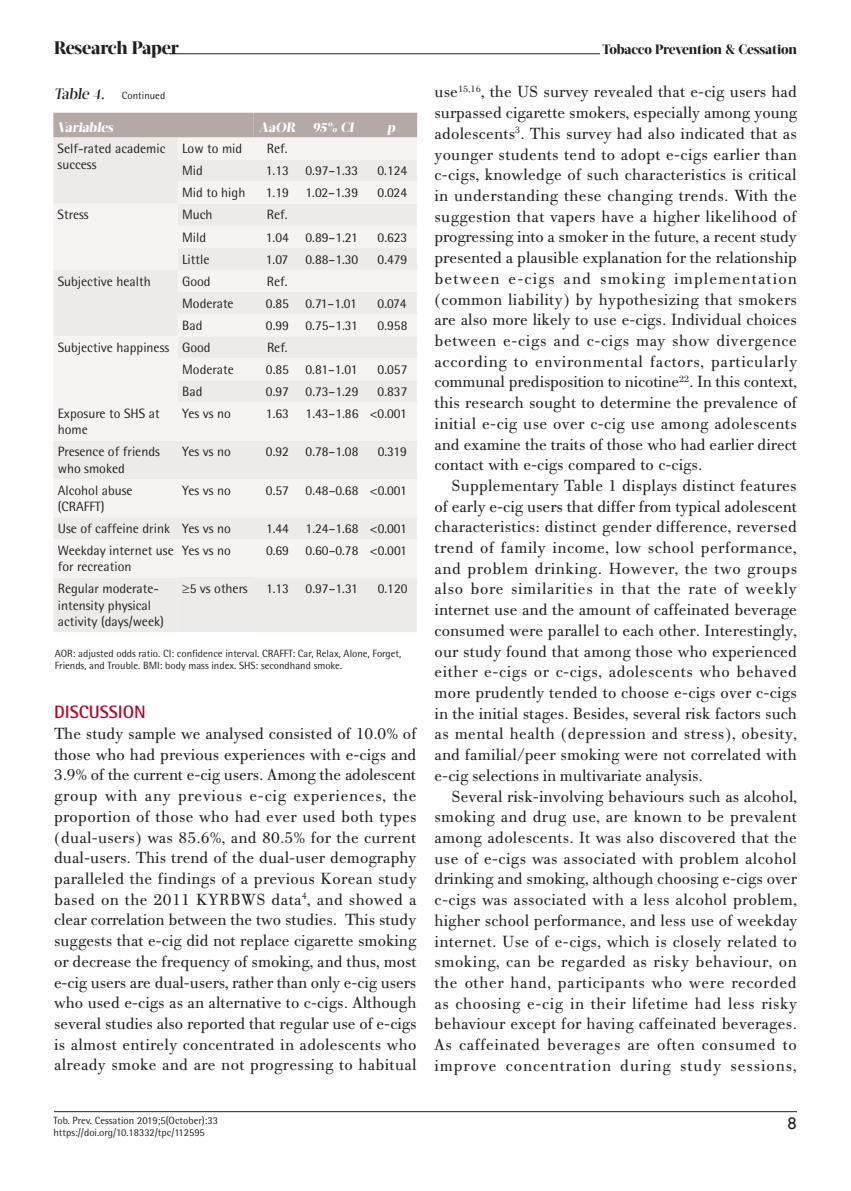
<style>
.page{position:relative;width:851px;height:1191px;background:#fff}
.page>*{position:absolute;margin:0;border:0;box-sizing:border-box;transform-origin:0 0}
.t1{font:800 18px "Acta Display W04";letter-spacing:-.01em;color:#231f20}
.t2{font:700 18px "Rotis Semi Sans Hel";color:#b0092c}
.t3{font:18px "Tw Cen";color:#231f20}
.t4{font:17.25px/20.7px "PF Bodoni Text";letter-spacing:.01em;color:#231f20;text-align:justify}
.t5{font:13.5px/16.2px "Rotis Semi Sans Hel";color:#231f20}
.t6{font:800 13.5px "Acta Display W04";letter-spacing:-.01em;color:#231f20}
.t7{font:800 13.5px "Acta Display W04";color:#fff}
.t8{font:10.5px/12.6px "Rotis Semi Sans Hel";color:#231f20}
.s1{font-family:"Acta Display W04";font-weight:500;font-size:15px}
</style>
<div class="page">
<hr style="left:169px;top:53px;width:431px;height:1px;background:#231f20">
<hr style="left:54px;top:1111px;width:742px;height:1px;background:#231f20">
<div style="left:53px;top:113px;width:364px;height:24px;background:#b5a9a5"></div>
<div style="left:53px;top:577px;width:125px;height:55px;background:#ecebe9"></div>
<svg style="left:53px;top:137px;width:364px;height:440px;fill:#f5f4f3"></svg>
<div style="left:178px;top:577px;width:75px;height:55px;background:#ecebe9"></div>
<div style="left:253px;top:577px;width:164px;height:55px;background:#ecebe9"></div>
<p class="t1" style="left:54px;top:36px;width:126px">Research Paper</p>
<p class="t6" style="left:602px;top:41px;width:196px">Tobacco Prevention &amp; Cessation</p>
<p class="t8" style="left:54px;top:89px;width:113px"><span class="s1">Table 4.</span> Continued</p>
<p class="t7" style="left:58px;top:119px;width:59px">Variables</p>
<p class="t7" style="left:259px;top:119px;width:99px">AaOR 95% CI</p>
<p class="t7" style="left:387px;top:119px;width:12px">p</p>
<p class="t5" style="left:58px;top:140px;width:109px">Self-rated academic success</p>
<p class="t5" style="left:182px;top:140px;width:62px">Low to mid</p>
<p class="t5" style="left:267px;top:140px;width:22px">Ref.</p>
<p class="t5" style="left:182px;top:162px;width:22px">Mid</p>
<p class="t5" style="left:266px;top:162px;width:94px">1.13 0.97–1.33</p>
<p class="t5" style="left:377px;top:162px;width:31px">0.124</p>
<p class="t5" style="left:182px;top:185px;width:65px">Mid to high</p>
<p class="t5" style="left:266px;top:185px;width:94px">1.19 1.02–1.39</p>
<p class="t5" style="left:377px;top:185px;width:31px">0.024</p>
<p class="t5" style="left:58px;top:207px;width:32px">Stress</p>
<p class="t5" style="left:182px;top:207px;width:32px">Much</p>
<p class="t5" style="left:267px;top:207px;width:22px">Ref.</p>
<p class="t5" style="left:182px;top:229px;width:26px">Mild</p>
<p class="t5" style="left:266px;top:229px;width:93px">1.04 0.89–1.21</p>
<p class="t5" style="left:377px;top:229px;width:31px">0.623</p>
<p class="t5" style="left:182px;top:251px;width:29px">Little</p>
<p class="t5" style="left:266px;top:251px;width:24px">1.07</p>
<p class="t5" style="left:305px;top:251px;width:54px">0.88–1.30</p>
<p class="t5" style="left:377px;top:251px;width:31px">0.479</p>
<p class="t5" style="left:58px;top:273px;width:95px">Subjective health</p>
<p class="t5" style="left:182px;top:273px;width:30px">Good</p>
<p class="t5" style="left:267px;top:273px;width:22px">Ref.</p>
<p class="t5" style="left:182px;top:295px;width:53px">Moderate</p>
<p class="t5" style="left:266px;top:295px;width:92px">0.85 0.71–1.01</p>
<p class="t5" style="left:377px;top:295px;width:31px">0.074</p>
<p class="t5" style="left:182px;top:317px;width:22px">Bad</p>
<p class="t5" style="left:266px;top:317px;width:93px">0.99 0.75–1.31</p>
<p class="t5" style="left:377px;top:317px;width:31px">0.958</p>
<p class="t5" style="left:58px;top:339px;width:154px">Subjective happiness Good</p>
<p class="t5" style="left:267px;top:339px;width:22px">Ref.</p>
<p class="t5" style="left:182px;top:361px;width:53px">Moderate</p>
<p class="t5" style="left:266px;top:361px;width:93px">0.85 0.81–1.01</p>
<p class="t5" style="left:377px;top:361px;width:31px">0.057</p>
<p class="t5" style="left:182px;top:383px;width:22px">Bad</p>
<p class="t5" style="left:266px;top:383px;width:94px">0.97 0.73–1.29</p>
<p class="t5" style="left:377px;top:383px;width:31px">0.837</p>
<p class="t5" style="left:58px;top:405px;width:103px">Exposure to SHS at home</p>
<p class="t5" style="left:182px;top:405px;width:50px">Yes vs no</p>
<p class="t5" style="left:266px;top:405px;width:142px">1.63 1.43–1.86 &lt;0.001</p>
<p class="t5" style="left:58px;top:444px;width:104px">Presence of friends who smoked</p>
<p class="t5" style="left:182px;top:444px;width:50px">Yes vs no</p>
<p class="t5" style="left:266px;top:444px;width:94px">0.92 0.78–1.08</p>
<p class="t5" style="left:377px;top:444px;width:31px">0.319</p>
<p class="t5" style="left:58px;top:482px;width:76px">Alcohol abuse (CRAFFT)</p>
<p class="t5" style="left:182px;top:482px;width:50px">Yes vs no</p>
<p class="t5" style="left:266px;top:482px;width:142px">0.57 0.48–0.68 &lt;0.001</p>
<p class="t5" style="left:58px;top:520px;width:175px">Use of caffeine drink Yes vs no</p>
<p class="t5" style="left:266px;top:520px;width:142px">1.44 1.24–1.68 &lt;0.001</p>
<p class="t5" style="left:58px;top:542px;width:117px">Weekday internet use for recreation</p>
<p class="t5" style="left:182px;top:542px;width:50px">Yes vs no</p>
<p class="t5" style="left:266px;top:542px;width:142px">0.69 0.60–0.78 &lt;0.001</p>
<p class="t5" style="left:58px;top:580px;width:107px">Regular moderate&shy;intensity physical activity (days/week)</p>
<p class="t5" style="left:182px;top:580px;width:67px">≥5 vs others</p>
<p class="t5" style="left:266px;top:580px;width:93px">1.13 0.97–1.31</p>
<p class="t5" style="left:377px;top:580px;width:31px">0.120</p>
<p class="t8" style="left:55px;top:646px;width:348px">AOR: adjusted odds ratio. CI: confidence interval. CRAFFT: Car, Relax, Alone, Forget,<br>Friends, and Trouble. BMI: body mass index. SHS: secondhand smoke.</p>
<p class="t2" style="left:54px;top:701px;width:93px">DISCUSSION</p>
<p class="t4" style="left:54px;top:723px;width:364px">The study sample we analysed consisted of 10.0% of those who had previous experiences with e-cigs and 3.9% of the current e-cig users. Among the adolescent group with any previous e-cig experiences, the proportion of those who had ever used both types (dual-users) was 85.6%, and 80.5% for the current dual-users. This trend of the dual-user demography paralleled the findings of a previous Korean study based on the 2011 KYRBWS data<sup>4</sup>, and showed a clear correlation between the two studies. This study suggests that e-cig did not replace cigarette smoking or decrease the frequency of smoking, and thus, most e-cig users are dual-users, rather than only e-cig users who used e-cigs as an alternative to c-cigs. Although several studies also reported that regular use of e-cigs is almost entirely concentrated in adolescents who already smoke and are not progressing to habitual</p>
<p class="t8" style="left:53px;top:1113px;width:166px">Tob. Prev. Cessation 2019;5(October):33 https://doi.org/10.18332/tpc/112595</p>
<p class="t4" style="left:434px;top:82px;width:364px">use<sup>15,16</sup>, the US survey revealed that e-cig users had surpassed cigarette smokers, especially among young adolescents<sup>3</sup>. This survey had also indicated that as younger students tend to adopt e-cigs earlier than c-cigs, knowledge of such characteristics is critical in understanding these changing trends. With the suggestion that vapers have a higher likelihood of progressing into a smoker in the future, a recent study presented a plausible explanation for the relationship between e-cigs and smoking implementation (common liability) by hypothesizing that smokers are also more likely to use e-cigs. Individual choices between e-cigs and c-cigs may show divergence according to environmental factors, particularly communal predisposition to nicotine<sup>22</sup>. In this context, this research sought to determine the prevalence of initial e-cig use over c-cig use among adolescents and examine the traits of those who had earlier direct contact with e-cigs compared to c-cigs.</p>
<p class="t4" style="left:434px;top:475px;width:364px;text-indent:17px">Supplementary Table 1 displays distinct features of early e-cig users that differ from typical adolescent characteristics: distinct gender difference, reversed trend of family income, low school performance, and problem drinking. However, the two groups also bore similarities in that the rate of weekly internet use and the amount of caffeinated beverage consumed were parallel to each other. Interestingly, our study found that among those who experienced either e-cigs or c-cigs, adolescents who behaved more prudently tended to choose e-cigs over c-cigs in the initial stages. Besides, several risk factors such as mental health (depression and stress), obesity, and familial/peer smoking were not correlated with e-cig selections in multivariate analysis.</p>
<p class="t4" style="left:434px;top:786px;width:364px;text-indent:17px">Several risk-involving behaviours such as alcohol, smoking and drug use, are known to be prevalent among adolescents. It was also discovered that the use of e-cigs was associated with problem alcohol drinking and smoking, although choosing e-cigs over c-cigs was associated with a less alcohol problem, higher school performance, and less use of weekday internet. Use of e-cigs, which is closely related to smoking, can be regarded as risky behaviour, on the other hand, participants who were recorded as choosing e-cig in their lifetime had less risky behaviour except for having caffeinated beverages.<br>As caffeinated beverages are often consumed to improve concentration during study sessions,</p>
<p class="t3" style="left:786px;top:1112px;width:11px">8</p>
</div>
